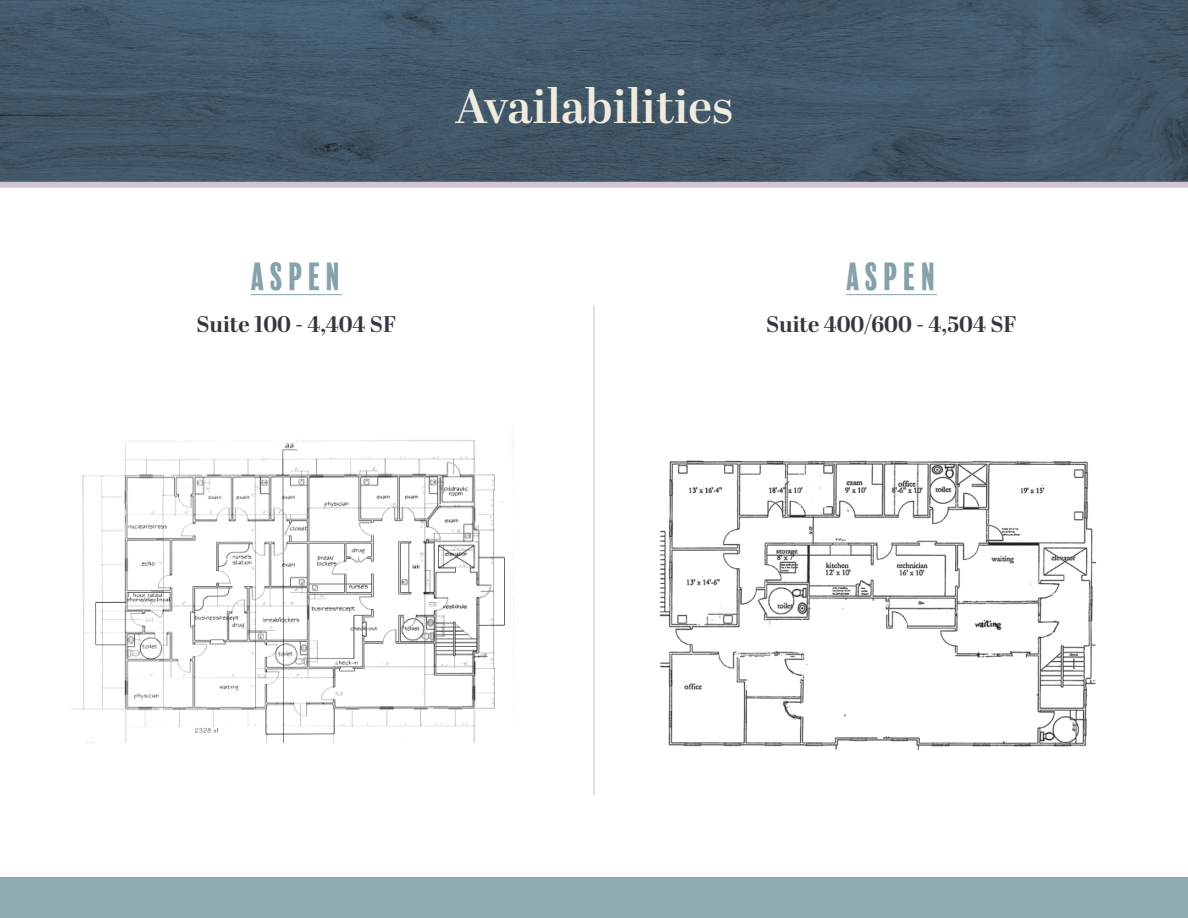
<style>
.page{position:relative;width:1188px;height:918px;background:#fff}
.page>*{position:absolute;margin:0;border:0;box-sizing:border-box;transform-origin:0 0}
.t1{font:600 48px "Abril Display";color:#efebdf}
.t2{font:36px "Balboa Plus Fill";letter-spacing:.1em;color:#85a2aa}
.t3{font:700 22.5px "Abril Display";color:#363642}
</style>
<div class="page">
<hr style="left:251px;top:294px;width:91px;height:1px;background:#85a2aa">
<hr style="left:846px;top:294px;width:91px;height:1px;background:#85a2aa">
<img style="left:0;top:0;width:1188px;height:182px">
<img style="left:659px;top:460px;width:438px;height:290px">
<hr style="left:593px;top:305px;width:2px;height:490px;background:#d2c4d5">
<div style="left:0;top:878px;width:1188px;height:40px;background:#91abb2"></div>
<div style="left:0;top:182px;width:1188px;height:6px;background:#d2c4d5"></div>
<img style="left:71px;top:426px;width:443px;height:317px">
<p class="t2" style="left:251px;top:256px;width:92px">ASPEN</p>
<p class="t3" style="left:197px;top:308px;width:201px">Suite 100 - 4,404 SF</p>
<p class="t1" style="left:455px;top:74px;width:279px">Availabilities</p>
<p class="t2" style="left:846px;top:256px;width:92px">ASPEN</p>
<p class="t3" style="left:766px;top:308px;width:252px">Suite 400/600 - 4,504 SF</p>
</div>
